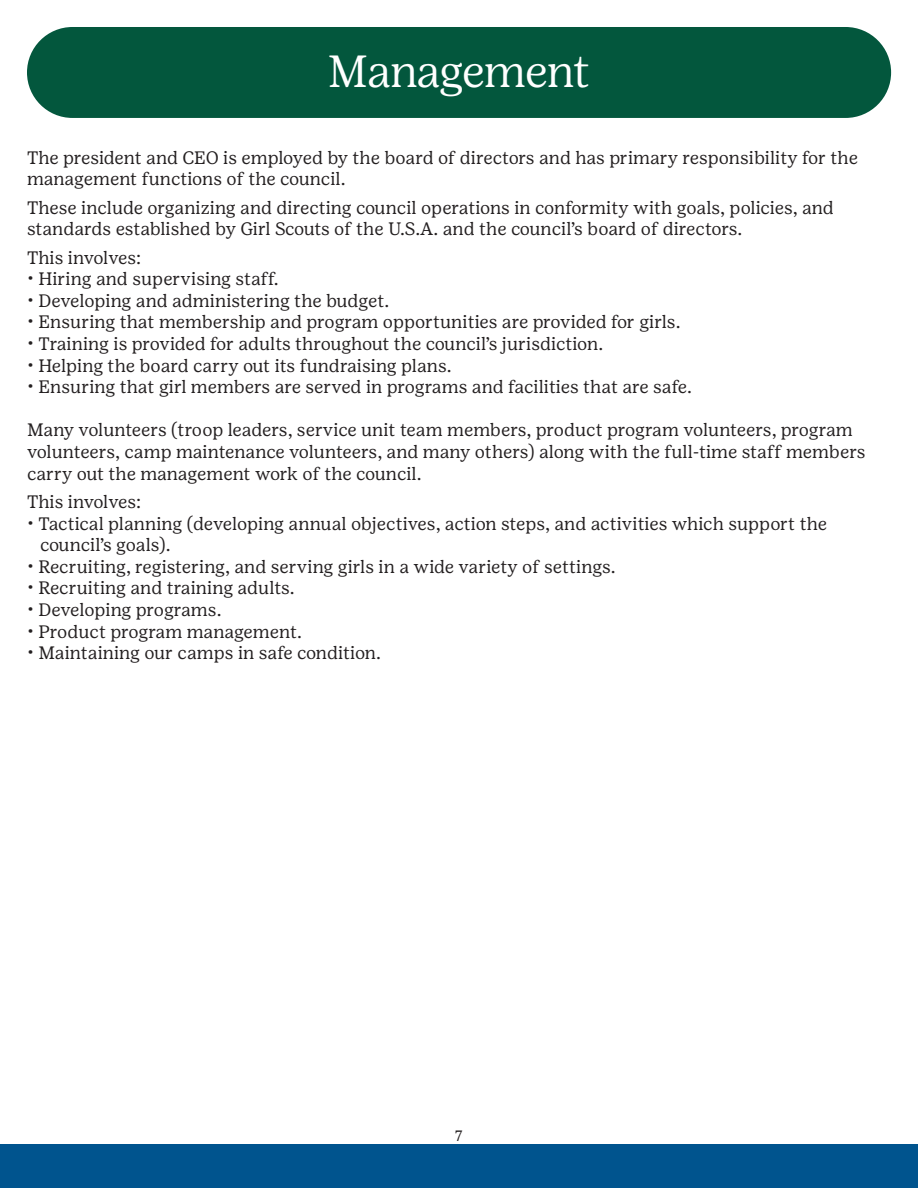
<style>
.page{position:relative;width:918px;height:1188px;background:#fff}
.page>*{position:absolute;margin:0;border:0;box-sizing:border-box;transform-origin:0 0}
.t1{font:300 45px "Girl Scout Display";letter-spacing:-.01em;color:#fff}
.t2{font:18px/21.6px "Girl Scout Text";color:#231f20}
.t3{font:15px "Girl Scout Text";color:#231f20}
</style>
<div class="page">
<div style="left:27px;top:27px;width:864px;height:91px;background:#03573d;border-radius:45px"></div>
<div style="left:0;top:1145px;width:918px;height:43px;background:#00548e"></div>
<p class="t1" style="left:328px;top:46px;width:263px">Management</p>
<p class="t2" style="left:27px;top:147px;width:833px">The president and CEO is employed by the board of directors and has primary responsibility for the management functions of the council.</p>
<p class="t2" style="left:27px;top:197px;width:809px">These include organizing and directing council operations in conformity with goals, policies, and standards established by Girl Scouts of the U.S.A. and the council’s board of directors.</p>
<p class="t2" style="left:27px;top:247px;width:116px">This involves:</p>
<p class="t2" style="left:27px;top:268px;width:253px">• Hiring and supervising staff.</p>
<p class="t2" style="left:27px;top:290px;width:364px">• Developing and administering the budget.</p>
<p class="t2" style="left:27px;top:312px;width:655px">• Ensuring that membership and program opportunities are provided for girls.</p>
<p class="t2" style="left:27px;top:333px;width:578px">• Training is provided for adults throughout the council’s jurisdiction.</p>
<p class="t2" style="left:27px;top:355px;width:426px">• Helping the board carry out its fundraising plans.</p>
<p class="t2" style="left:27px;top:376px;width:667px">• Ensuring that girl members are served in programs and facilities that are safe.</p>
<p class="t2" style="left:27px;top:420px;width:840px">Many volunteers (troop leaders, service unit team members, product program volunteers, program volunteers, camp maintenance volunteers, and many others) along with the full-time staff members carry out the management work of the council.</p>
<p class="t2" style="left:27px;top:491px;width:116px">This involves:</p>
<p class="t2" style="left:40px;top:513px;width:789px;text-indent:-13px">• Tactical planning (developing annual objectives, action steps, and activities which support the council’s goals).</p>
<p class="t2" style="left:27px;top:556px;width:590px">• Recruiting, registering, and serving girls in a wide variety of settings.</p>
<p class="t2" style="left:27px;top:577px;width:269px">• Recruiting and training adults.</p>
<p class="t2" style="left:27px;top:599px;width:196px">• Developing programs.</p>
<p class="t2" style="left:27px;top:621px;width:277px">• Product program management.</p>
<p class="t2" style="left:27px;top:642px;width:356px">• Maintaining our camps in safe condition.</p>
<p class="t3" style="left:455px;top:1127px;width:10px">7</p>
</div>
